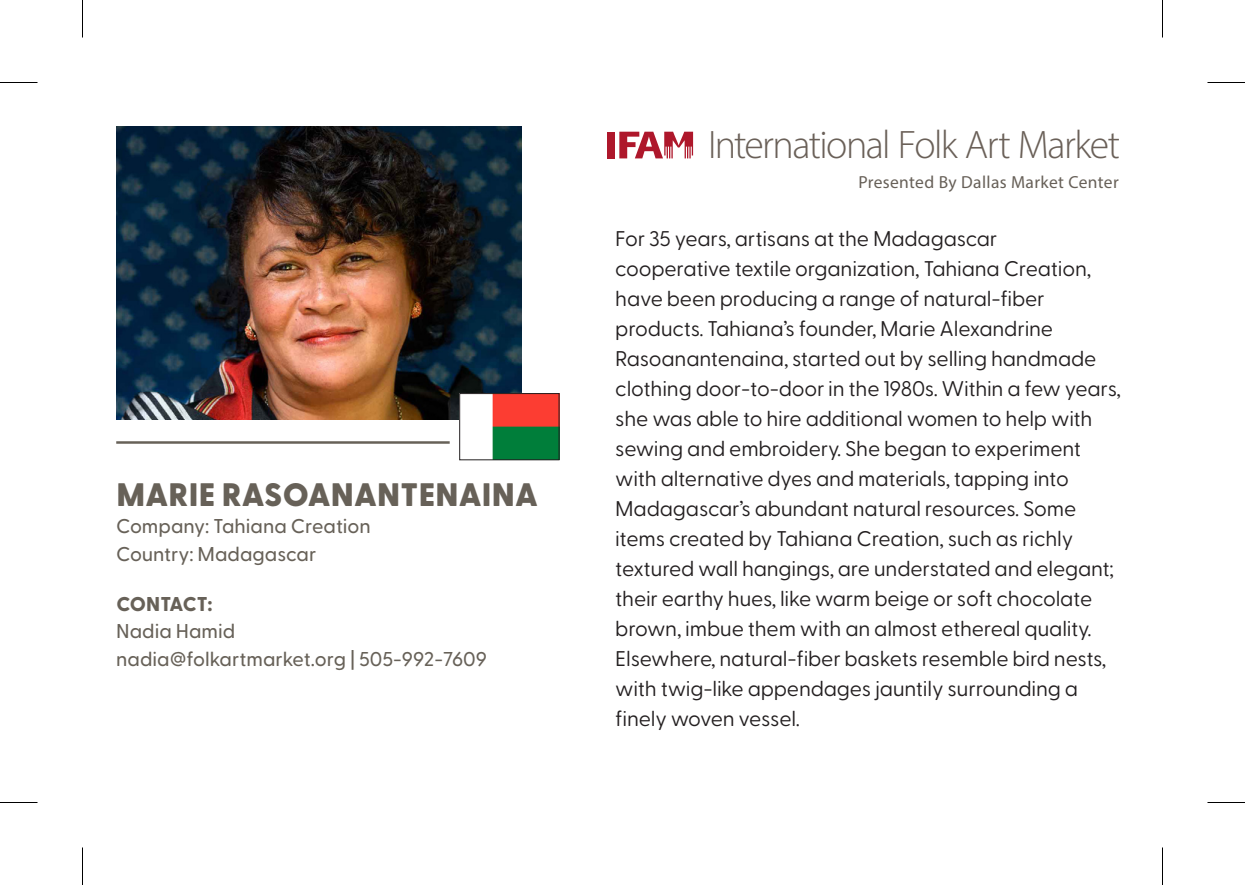
<style>
.page{position:relative;width:1245px;height:885px;background:#fff}
.page>*{position:absolute;margin:0;border:0;box-sizing:border-box;transform-origin:0 0}
.t1{font:300 40px "Myriad Pro";letter-spacing:-.04em;color:#6a6058}
.t2{font:800 32.5px "Greycliff CF";letter-spacing:.005em;color:#676158}
.t3{font:21.25px/30px "Greycliff CF";letter-spacing:-.01em;color:#231f20}
.t4{font:500 20px/27.5px "Greycliff CF";color:#676158}
.t5{font:17.5px "Myriad Pro";letter-spacing:.02em;color:#676058}
.s1{font-weight:800}
</style>
<div class="page">
<img style="left:116px;top:126px;width:405px;height:293px">
<div style="left:608px;top:132px;width:7px;height:26px;background:#ae172b"></div>
<svg style="left:619px;top:132px;width:74px;height:26px"></svg>
<img style="left:461px;top:395px;width:96px;height:63px">
<div style="left:459px;top:393px;width:100px;height:67px;border:1px solid #231f20"></div>
<hr style="left:116px;top:441px;width:334px;height:3px;background:#676158">
<hr style="left:0;top:82px;width:38px;height:1px;background:#000">
<hr style="left:1208px;top:82px;width:37px;height:1px;background:#000">
<hr style="left:0;top:802px;width:38px;height:1px;background:#000">
<hr style="left:1208px;top:802px;width:37px;height:1px;background:#000">
<hr style="left:82px;top:0;width:1px;height:38px;background:#000">
<hr style="left:82px;top:848px;width:1px;height:37px;background:#000">
<hr style="left:1162px;top:0;width:1px;height:38px;background:#000">
<hr style="left:1162px;top:848px;width:1px;height:37px;background:#000">
<p class="t2" style="left:116px;top:475px;width:423px">MARIE RASOANANTENAINA</p>
<p class="t4" style="left:116px;top:513px;width:256px">Company: Tahiana Creation</p>
<p class="t4" style="left:116px;top:540px;width:202px">Country: Madagascar</p>
<p class="t4" style="left:116px;top:590px;width:121px"><span class="s1">CONTACT:<br></span>Nadia Hamid</p>
<p class="t4" style="left:116px;top:645px;width:372px">nadia@folkartmarket.org | 505-992-7609</p>
<p class="t1" style="left:708px;top:121px;width:413px">International Folk Art Market</p>
<p class="t5" style="left:858px;top:171px;width:262px">Presented By Dallas Market Center</p>
<p class="t3" style="left:615px;top:224px;width:507px">For 35 years, artisans at the Madagascar<br>cooperative textile organization, Tahiana Creation, have been producing a range of natural-fiber products. Tahiana’s founder, Marie Alexandrine Rasoanantenaina, started out by selling handmade clothing door-to-door in the 1980s. Within a few years, she was able to hire additional women to help with sewing and embroidery. She began to experiment with alternative dyes and materials, tapping into Madagascar’s abundant natural resources. Some items created by Tahiana Creation, such as richly textured wall hangings, are understated and elegant; their earthy hues, like warm beige or soft chocolate brown, imbue them with an almost ethereal quality.<br>Elsewhere, natural-fiber baskets resemble bird nests, with twig-like appendages jauntily surrounding a finely woven vessel.</p>
</div>
